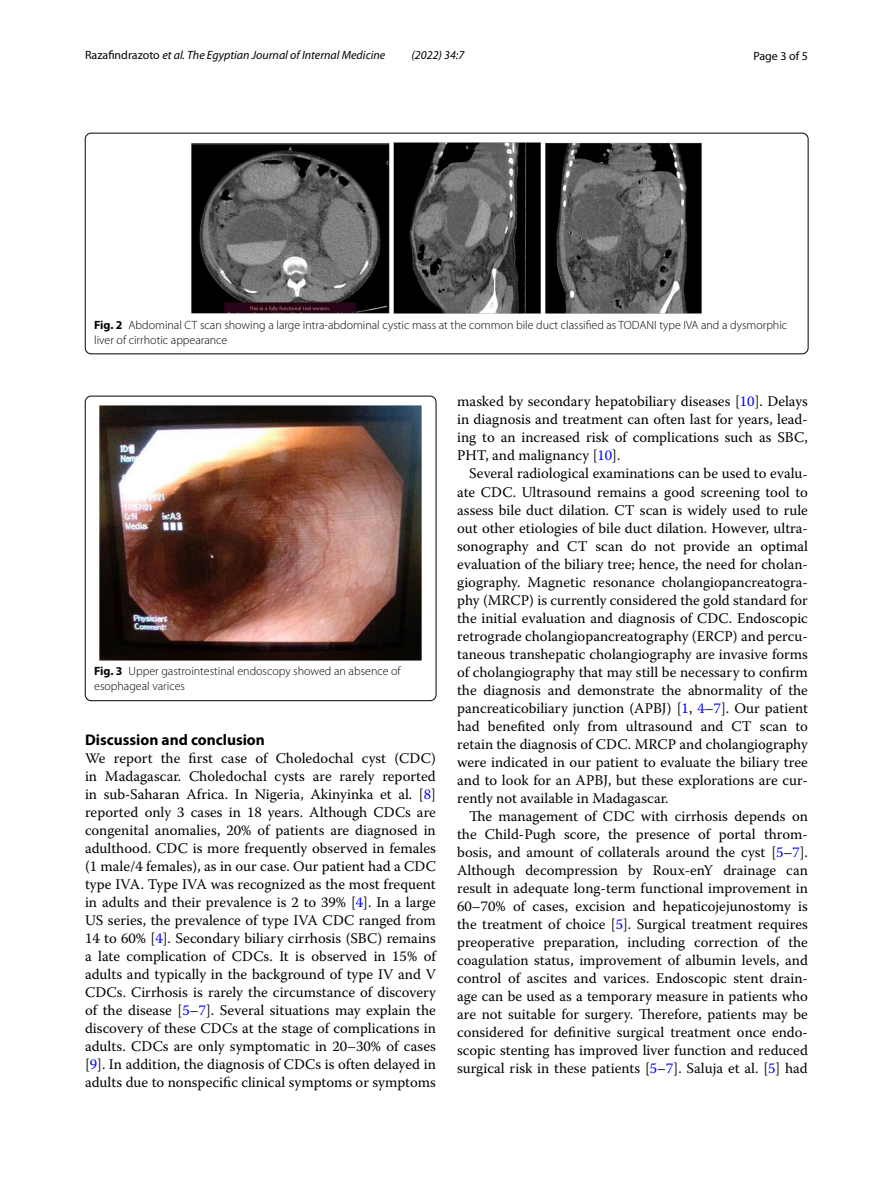
<style>
.page{position:relative;width:893px;height:1187px;background:#fff}
.page>*{position:absolute;margin:0;border:0;box-sizing:border-box;transform-origin:0 0}
.t1{font:700 15.45px "Myriad Pro";color:#000}
.t2{font:14.7px/18px "Warnock Pro";color:#000;text-align:justify}
.t3{font:300 12px/15px "Myriad Pro";color:#000}
.t4{font:italic 12px "Myriad Pro";color:#000}
.t5{font:12px "Myriad Pro";color:#000}
.s1{font-style:normal}
.s2{font-weight:700}
.s3{color:#00f}
</style>
<div class="page">
<img style="left:191px;top:142px;width:511px;height:172px">
<div style="left:85px;top:133px;width:723px;height:221px;border:1px solid #000;border-radius:6px"></div>
<img style="left:100px;top:405px;width:322px;height:255px">
<div style="left:85px;top:396px;width:351px;height:304px;border:1px solid #000;border-radius:6px"></div>
<p class="t4" style="left:85px;top:48px;width:302px"><span class="s1">Razafindrazoto</span> et al. The Egyptian Journal of Internal Medicine</p>
<p class="t4" style="left:412px;top:48px;width:54px">(2022) 34:7</p>
<p class="t5" style="left:753px;top:48px;width:56px">Page 3 of 5</p>
<p class="t3" style="left:94px;top:318px;width:694px"><span class="s2">Fig. 2</span> Abdominal CT scan showing a large intra-abdominal cystic mass at the common bile duct classified as TODANI type IVA and a dysmorphic liver of cirrhotic appearance</p>
<p class="t3" style="left:94px;top:664px;width:308px"><span class="s2">Fig. 3</span> Upper gastrointestinal endoscopy showed an absence of esophageal varices</p>
<p class="t1" style="left:85px;top:730px;width:181px">Discussion and conclusion</p>
<p class="t2" style="left:85px;top:749px;width:352px">We report the first case of Choledochal cyst (CDC) in Madagascar. Choledochal cysts are rarely reported in sub-Saharan Africa. In Nigeria, Akinyinka et al. [<span class="s3">8</span>] reported only 3 cases in 18 years. Although CDCs are congenital anomalies, 20% of patients are diagnosed in adulthood. CDC is more frequently observed in females (1 male/4 females), as in our case. Our patient had a CDC type IVA. Type IVA was recognized as the most frequent in adults and their prevalence is 2 to 39% [<span class="s3">4</span>]. In a large US series, the prevalence of type IVA CDC ranged from 14 to 60% [<span class="s3">4</span>]. Secondary biliary cirrhosis (SBC) remains a late complication of CDCs. It is observed in 15% of adults and typically in the background of type IV and V CDCs. Cirrhosis is rarely the circumstance of discovery of the disease [<span class="s3">5</span>–<span class="s3">7</span>]. Several situations may explain the discovery of these CDCs at the stage of complications in adults. CDCs are only symptomatic in 20–30% of cases [<span class="s3">9</span>]. In addition, the diagnosis of CDCs is often delayed in adults due to nonspecific clinical symptoms or symptoms</p>
<p class="t2" style="left:457px;top:392px;width:352px">masked by secondary hepatobiliary diseases [<span class="s3">10</span>]. Delays in diagnosis and treatment can often last for years, lead&shy;ing to an increased risk of complications such as SBC, PHT, and malignancy [<span class="s3">10</span>].</p>
<p class="t2" style="left:457px;top:464px;width:352px;text-indent:12px">Several radiological examinations can be used to evalu&shy;ate CDC. Ultrasound remains a good screening tool to assess bile duct dilation. CT scan is widely used to rule out other etiologies of bile duct dilation. However, ultra&shy;sonography and CT scan do not provide an optimal evaluation of the biliary tree; hence, the need for cholan&shy;giography. Magnetic resonance cholangiopancreatogra&shy;phy (MRCP) is currently considered the gold standard for the initial evaluation and diagnosis of CDC. Endoscopic retrograde cholangiopancreatography (ERCP) and percu&shy;taneous transhepatic cholangiography are invasive forms of cholangiography that may still be necessary to confirm the diagnosis and demonstrate the abnormality of the pancreaticobiliary junction (APBJ) [<span class="s3">1</span>, <span class="s3">4</span>–<span class="s3">7</span>]. Our patient had benefited only from ultrasound and CT scan to retain the diagnosis of CDC. MRCP and cholangiography were indicated in our patient to evaluate the biliary tree and to look for an APBJ, but these explorations are cur&shy;rently not available in Madagascar.</p>
<p class="t2" style="left:457px;top:806px;width:352px;text-indent:12px">The management of CDC with cirrhosis depends on the Child-Pugh score, the presence of portal throm&shy;bosis, and amount of collaterals around the cyst [<span class="s3">5</span>–<span class="s3">7</span>].<br>Although decompression by Roux-enY drainage can result in adequate long-term functional improvement in 60–70% of cases, excision and hepaticojejunostomy is the treatment of choice [<span class="s3">5</span>]. Surgical treatment requires preoperative preparation, including correction of the coagulation status, improvement of albumin levels, and control of ascites and varices. Endoscopic stent drain&shy;age can be used as a temporary measure in patients who are not suitable for surgery. Therefore, patients may be considered for definitive surgical treatment once endo&shy;scopic stenting has improved liver function and reduced surgical risk in these patients [<span class="s3">5</span>–<span class="s3">7</span>]. Saluja et al. [<span class="s3">5</span>] had</p>
</div>
